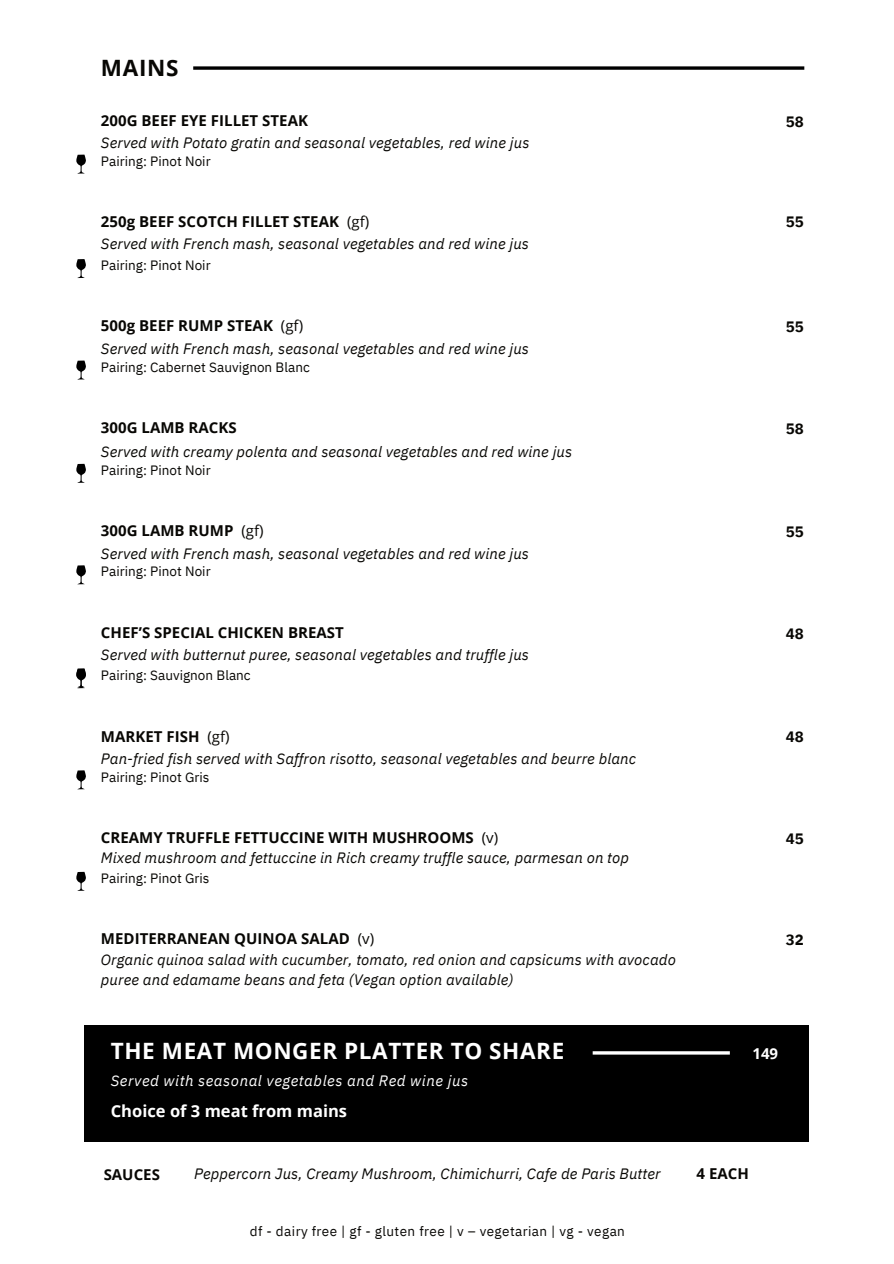
<style>
.page{position:relative;width:894px;height:1264px;background:#fff}
.page>*{position:absolute;margin:0;border:0;box-sizing:border-box;transform-origin:0 0}
.t1{font:700 22.5px "Open Sans";letter-spacing:.025em;color:#fff}
.t2{font:700 22.5px "Open Sans";letter-spacing:.03em;color:#080704}
.t3{font:700 16.5px "Open Sans";color:#fff}
.t4{font:italic 15px/20.2px "IBM Plex Sans";letter-spacing:.005em;color:#080704}
.t5{font:700 15px "Open Sans";color:#080704}
.t6{font:italic 15px "IBM Plex Sans";letter-spacing:.035em;color:#fff}
.t7{font:700 15px "IBM Plex Sans";color:#080704}
.t8{font:700 15px "Open Sans";color:#fff}
.t9{font:13.5px "IBM Plex Sans";color:#080704}
.t10{font:13.5px "IBM Plex Sans";letter-spacing:.03em;color:#080704}
.s1{font-weight:400}
</style>
<div class="page">
<div style="left:84px;top:1025px;width:724px;height:116px;background:#000"></div>
<hr style="left:592px;top:1051px;width:137px;height:3px;background:#fff">
<svg style="left:76px;top:565px;width:10px;height:19px"></svg>
<svg style="left:76px;top:360px;width:10px;height:19px"></svg>
<svg style="left:76px;top:155px;width:10px;height:19px"></svg>
<svg style="left:76px;top:259px;width:10px;height:19px"></svg>
<svg style="left:76px;top:770px;width:10px;height:19px"></svg>
<svg style="left:76px;top:464px;width:10px;height:19px"></svg>
<svg style="left:76px;top:871px;width:10px;height:19px"></svg>
<svg style="left:76px;top:668px;width:10px;height:20px"></svg>
<svg style="left:193px;top:66px;width:611px;height:4px;background:#272727"></svg>
<h1 class="t2" style="left:101px;top:52px;width:79px">MAINS</h1>
<p class="t5" style="left:101px;top:110px;width:208px">200G BEEF EYE FILLET STEAK</p>
<p class="t7" style="left:785px;top:109px;width:20px">58</p>
<p class="t9" style="left:101px;top:151px;width:111px">Pairing: Pinot Noir</p>
<p class="t4" style="left:101px;top:132px;width:430px">Served with Potato gratin and seasonal vegetables, red wine jus</p>
<p class="t5" style="left:101px;top:211px;width:270px">250g BEEF SCOTCH FILLET STEAK <span class="s1">(gf)</span></p>
<p class="t7" style="left:785px;top:210px;width:20px">55</p>
<p class="t9" style="left:101px;top:255px;width:111px">Pairing: Pinot Noir</p>
<p class="t4" style="left:101px;top:233px;width:429px">Served with French mash, seasonal vegetables and red wine jus</p>
<p class="t5" style="left:101px;top:315px;width:204px">500g BEEF RUMP STEAK <span class="s1">(gf)</span></p>
<p class="t7" style="left:785px;top:315px;width:20px">55</p>
<p class="t9" style="left:101px;top:356px;width:210px">Pairing: Cabernet Sauvignon Blanc</p>
<p class="t4" style="left:101px;top:337px;width:429px">Served with French mash, seasonal vegetables and red wine jus</p>
<p class="t5" style="left:101px;top:416px;width:137px">300G LAMB RACKS</p>
<p class="t7" style="left:785px;top:417px;width:20px">58</p>
<p class="t9" style="left:101px;top:460px;width:111px">Pairing: Pinot Noir</p>
<p class="t4" style="left:101px;top:440px;width:472px">Served with creamy polenta and seasonal vegetables and red wine jus</p>
<p class="t5" style="left:101px;top:520px;width:164px">300G LAMB RUMP <span class="s1">(gf)</span></p>
<p class="t7" style="left:785px;top:520px;width:20px">55</p>
<p class="t9" style="left:101px;top:561px;width:111px">Pairing: Pinot Noir</p>
<p class="t4" style="left:101px;top:542px;width:429px">Served with French mash, seasonal vegetables and red wine jus</p>
<p class="t5" style="left:101px;top:621px;width:244px">CHEF’S SPECIAL CHICKEN BREAST</p>
<p class="t7" style="left:785px;top:621px;width:20px">48</p>
<p class="t4" style="left:101px;top:643px;width:429px">Served with butternut puree, seasonal vegetables and truffle jus</p>
<p class="t9" style="left:101px;top:665px;width:151px">Pairing: Sauvignon Blanc</p>
<p class="t5" style="left:101px;top:725px;width:130px">MARKET FISH <span class="s1">(gf)</span></p>
<p class="t7" style="left:785px;top:725px;width:20px">48</p>
<p class="t9" style="left:101px;top:766px;width:110px">Pairing: Pinot Gris</p>
<p class="t4" style="left:101px;top:747px;width:536px">Pan-fried fish served with Saffron risotto, seasonal vegetables and beurre blanc</p>
<p class="t5" style="left:101px;top:826px;width:399px">CREAMY TRUFFLE FETTUCCINE WITH MUSHROOMS <span class="s1">(v)</span></p>
<p class="t7" style="left:785px;top:826px;width:20px">45</p>
<p class="t4" style="left:101px;top:846px;width:529px">Mixed mushroom and fettuccine in Rich creamy truffle sauce, parmesan on top</p>
<p class="t9" style="left:101px;top:867px;width:110px">Pairing: Pinot Gris</p>
<p class="t5" style="left:101px;top:928px;width:275px">MEDITERRANEAN QUINOA SALAD <span class="s1">(v)</span></p>
<p class="t7" style="left:785px;top:927px;width:20px">32</p>
<p class="t4" style="left:101px;top:948px;width:576px">Organic quinoa salad with cucumber, tomato, red onion and capsicums with avocado puree and edamame beans and feta (Vegan option available)</p>
<h1 class="t1" style="left:111px;top:1035px;width:455px">THE MEAT MONGER PLATTER TO SHARE</h1>
<p class="t8" style="left:752px;top:1042px;width:27px">149</p>
<p class="t6" style="left:111px;top:1069px;width:359px">Served with seasonal vegetables and Red wine jus</p>
<p class="t3" style="left:111px;top:1099px;width:238px">Choice of 3 meat from mains</p>
<p class="t5" style="left:104px;top:1163px;width:58px">SAUCES</p>
<p class="t4" style="left:194px;top:1162px;width:468px">Peppercorn Jus, Creamy Mushroom, Chimichurri, Cafe de Paris Butter</p>
<p class="t5" style="left:696px;top:1163px;width:54px">4 EACH</p>
<p class="t10" style="left:250px;top:1221px;width:376px">df - dairy free | gf - gluten free | v – vegetarian | vg - vegan</p>
</div>
